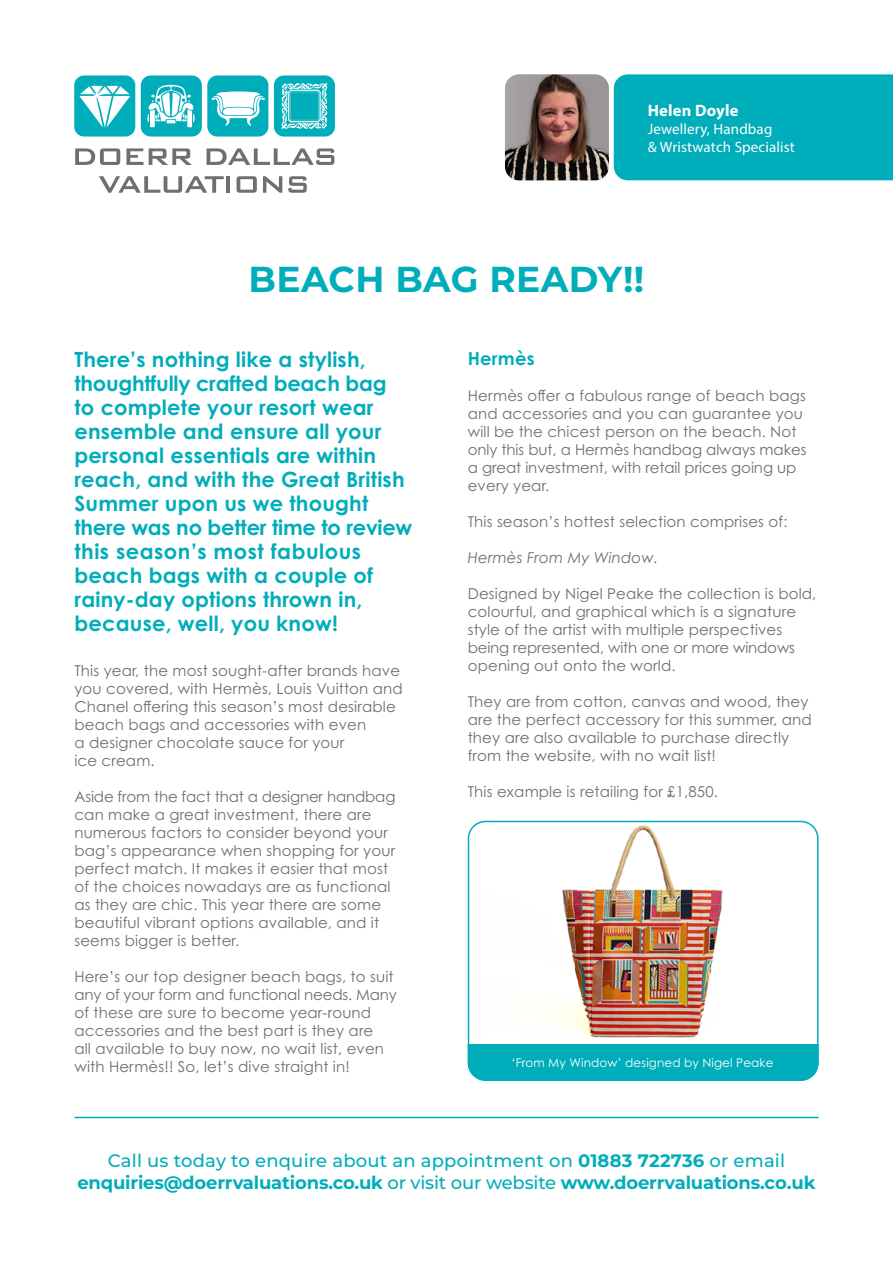
<style>
.page{position:relative;width:893px;height:1263px;background:#fff}
.page>*{position:absolute;margin:0;border:0;box-sizing:border-box;transform-origin:0 0}
.t1{font:700 36px "Montserrat";letter-spacing:.01em;color:#00adba}
.t2{font:700 21px/24px "Century Gothic Pro";letter-spacing:.01em;color:#00adba}
.t3{font:700 18px/21.6px "Montserrat";letter-spacing:-.01em;color:#00adba;text-align:center}
.t4{font:700 18px "Century Gothic Pro";letter-spacing:.01em;color:#00adba}
.t5{font:700 16.5px "Myriad Pro";letter-spacing:.01em;color:#fff}
.t6{font:15px/18px "Century Gothic Pro";letter-spacing:.01em;color:#706f6f}
.t7{font:15px/18px "Myriad Pro";letter-spacing:.01em;color:#fff}
.t8{font:italic 15px "Century Gothic";letter-spacing:.01em;color:#706f6f}
.t9{font:12px "Century Gothic Pro";letter-spacing:.01em;color:#fff}
.s1{font-weight:500}
</style>
<div class="page">
<div style="left:74px;top:75px;width:61px;height:62px;background:#00adba;border-radius:10px"></div>
<div style="left:141px;top:75px;width:61px;height:62px;background:#00adba;border-radius:10px"></div>
<div style="left:207px;top:75px;width:61px;height:62px;background:#00adba;border-radius:10px"></div>
<div style="left:274px;top:75px;width:61px;height:62px;background:#00adba;border-radius:10px"></div>
<svg style="left:79px;top:83px;width:51px;height:45px"></svg>
<svg style="left:281px;top:83px;width:47px;height:46px"></svg>
<svg style="left:211px;top:91px;width:54px;height:35px"></svg>
<svg style="left:147px;top:85px;width:48px;height:42px"></svg>
<svg style="left:75px;top:148px;width:45px;height:17px"></svg>
<svg style="left:126px;top:148px;width:17px;height:17px"></svg>
<svg style="left:149px;top:148px;width:43px;height:17px"></svg>
<svg style="left:207px;top:148px;width:127px;height:17px"></svg>
<svg style="left:99px;top:176px;width:125px;height:17px"></svg>
<hr style="left:226px;top:176px;width:4px;height:17px;background:#706f6f">
<svg style="left:236px;top:176px;width:21px;height:17px"></svg>
<svg style="left:263px;top:176px;width:19px;height:17px"></svg>
<svg style="left:288px;top:176px;width:19px;height:17px"></svg>
<hr style="left:74px;top:1117px;width:745px;height:1px;background:#00adba">
<div style="left:614px;top:74px;width:279px;height:106px;background:#00adba"></div>
<img style="left:505px;top:74px;width:104px;height:106px">
<img style="left:468px;top:821px;width:348px;height:217px">
<div style="left:468px;top:821px;width:351px;height:260px;border:2px solid #00adba;border-radius:17px"></div>
<div style="left:468px;top:1044px;width:351px;height:37px;background:#00adba"></div>
<p class="t5" style="left:648px;top:99px;width:92px">Helen Doyle</p>
<p class="t7" style="left:648px;top:119px;width:149px">Jewellery, Handbag<br>&amp; Wristwatch Specialist</p>
<h1 class="t1" style="left:249px;top:253px;width:397px">BEACH BAG READY!!</h1>
<p class="t2" style="left:74px;top:347px;width:339px">There’s nothing like a stylish, thoughtfully crafted beach bag<br>to complete your resort wear ensemble and ensure all your personal essentials are within reach, and with the Great British<br>Summer upon us we thought there was no better time to review this season’s most fabulous beach bags with a couple of rainy-day options thrown in, because, well, you know!</p>
<p class="t6" style="left:74px;top:661px;width:330px">This year, the most sought-after brands have you covered, with Hermès, Louis Vuitton and Chanel offering this season’s most desirable beach bags and accessories with even<br>a designer chocolate sauce for your<br>ice cream.</p>
<p class="t6" style="left:74px;top:787px;width:323px">Aside from the fact that a designer handbag can make a great investment, there are numerous factors to consider beyond your bag’s appearance when shopping for your perfect match. It makes it easier that most of the choices nowadays are as functional as they are chic. This year there are some beautiful vibrant options available, and it seems bigger is better.</p>
<p class="t6" style="left:74px;top:967px;width:324px">Here’s our top designer beach bags, to suit any of your form and functional needs. Many of these are sure to become year-round accessories and the best part is they are<br>all available to buy now, no wait list, even with Hermès!! So, let’s dive straight in!</p>
<p class="t4" style="left:468px;top:347px;width:68px">Hermès</p>
<p class="t6" style="left:468px;top:387px;width:340px">Hermès offer a fabulous range of beach bags and accessories and you can guarantee you will be the chicest person on the beach. Not only this but, a Hermès handbag always makes a great investment, with retail prices going up every year.</p>
<p class="t6" style="left:468px;top:513px;width:321px">This season’s hottest selection comprises of:</p>
<p class="t8" style="left:468px;top:547px;width:192px">Hermès From My Window.</p>
<p class="t6" style="left:468px;top:585px;width:350px">Designed by Nigel Peake the collection is bold, colourful, and graphical which is a signature style of the artist with multiple perspectives being represented, with one or more windows opening out onto the world.</p>
<p class="t6" style="left:468px;top:693px;width:345px">They are from cotton, canvas and wood, they are the perfect accessory for this summer, and they are also available to purchase directly from the website, with no wait list!</p>
<p class="t6" style="left:468px;top:783px;width:252px">This example is retailing for £1,850.</p>
<p class="t9" style="left:511px;top:1055px;width:263px">‘From My Window’ designed by Nigel Peake</p>
<p class="t3" style="left:77px;top:1149px;width:740px"><span class="s1">Call us today to enquire about an appointment on</span> 01883 722736 <span class="s1">or email </span>enquiries@doerrvaluations.co.uk <span class="s1">or visit our website</span> www.doerrvaluations.co.uk</p>
</div>
